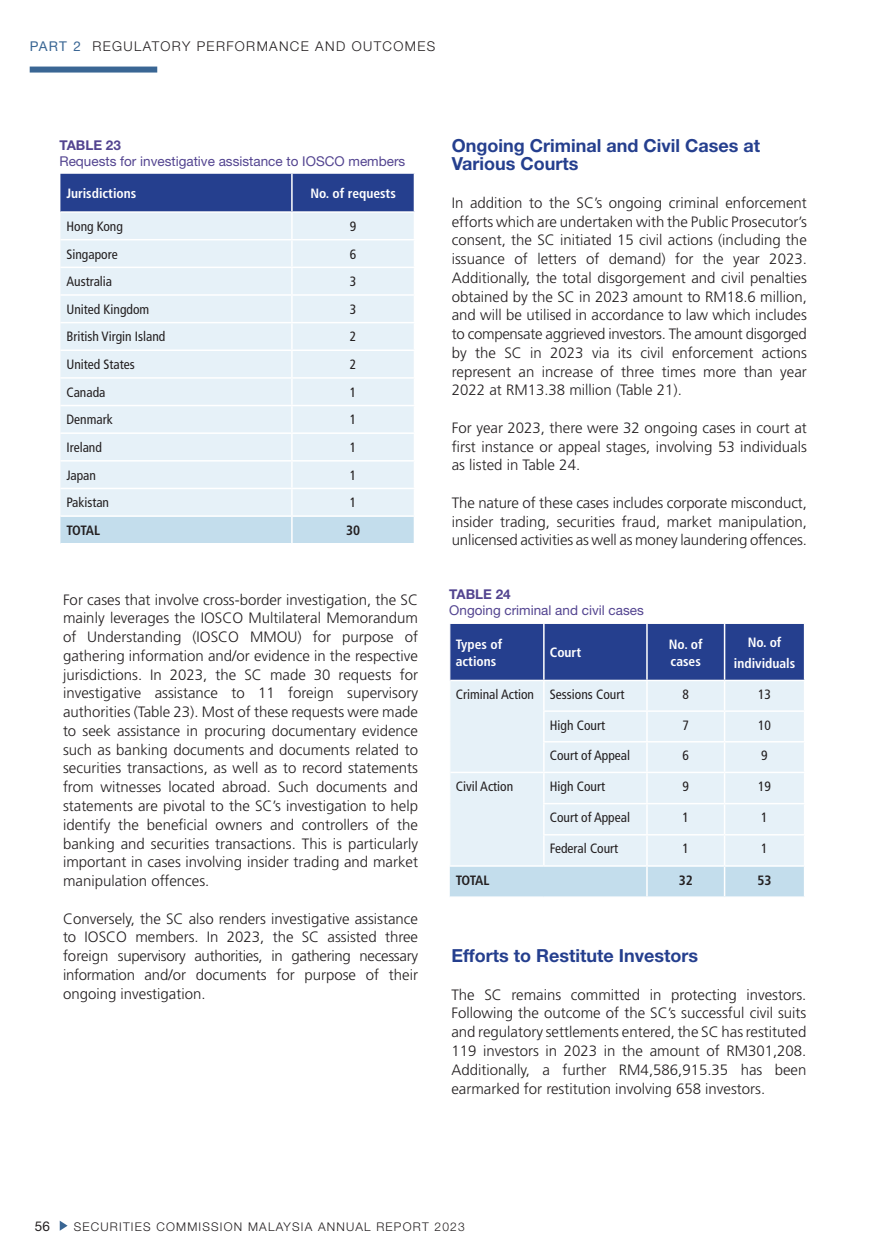
<style>
.page{position:relative;width:890px;height:1260px;background:#fff}
.page>*{position:absolute;margin:0;border:0;box-sizing:border-box;transform-origin:0 0}
.t1{font:700 18px/18.8px "Helvetica Neue LT Std";color:#253f8e}
.t2{font:300 15px/18.8px "Frutiger LT Std";color:#231f20;text-align:justify}
.t3{font:condensed 13.5px "Frutiger LT Std";color:#231f20}
.t4{font:13.5px "Helvetica Neue LT Std";color:#534490}
.t5{font:700 condensed 13.5px/16.5px "Frutiger LT Std";color:#fff}
.t6{font:300 13.5px "Helvetica Neue LT Std";letter-spacing:.1em;color:#231f20}
.t7{font:700 condensed 13.5px "Frutiger LT Std";letter-spacing:-.045em;color:#231f20}
.t8{font:700 13.5px "Helvetica Neue LT Std";color:#534490}
.t9{font:13.5px "Helvetica Neue LT Std";color:#231f20}
.t10{font:300 12px "Helvetica Neue LT Std";letter-spacing:.1em;color:#231f20}
.s1{font-weight:400;color:#3a6694}
</style>
<div class="page">
<svg style="left:60px;top:1221px;width:8px;height:10px"></svg>
<div style="left:30px;top:67px;width:127px;height:6px;background:#3a6694"></div>
<svg style="left:60px;top:174px;width:355px;height:369px;background:#d1deec"></svg>
<div style="left:450px;top:741px;width:354px;height:124px;background:#e6f1f8"></div>
<hr style="left:647px;top:741px;width:78px;height:1px;background:#fff">
<hr style="left:647px;top:772px;width:78px;height:1px;background:#fff">
<hr style="left:647px;top:803px;width:78px;height:1px;background:#fff">
<hr style="left:647px;top:834px;width:78px;height:1px;background:#fff">
<hr style="left:725px;top:741px;width:80px;height:1px;background:#fff">
<hr style="left:725px;top:772px;width:80px;height:1px;background:#fff">
<hr style="left:725px;top:803px;width:80px;height:1px;background:#fff">
<hr style="left:725px;top:834px;width:80px;height:1px;background:#fff">
<hr style="left:543px;top:742px;width:2px;height:30px;background:#fff">
<hr style="left:646px;top:742px;width:2px;height:30px;background:#fff">
<hr style="left:543px;top:773px;width:2px;height:30px;background:#fff">
<hr style="left:646px;top:773px;width:2px;height:30px;background:#fff">
<hr style="left:543px;top:804px;width:2px;height:30px;background:#fff">
<hr style="left:646px;top:804px;width:2px;height:30px;background:#fff">
<hr style="left:543px;top:835px;width:2px;height:30px;background:#fff">
<hr style="left:646px;top:835px;width:2px;height:30px;background:#fff">
<hr style="left:724px;top:742px;width:1px;height:30px;background:#fff">
<hr style="left:724px;top:773px;width:1px;height:30px;background:#fff">
<hr style="left:724px;top:804px;width:1px;height:30px;background:#fff">
<hr style="left:724px;top:835px;width:1px;height:30px;background:#fff">
<svg style="left:450px;top:624px;width:355px;height:117px;background:#8b9dc5"></svg>
<hr style="left:543px;top:710px;width:104px;height:2px;background:#fff">
<hr style="left:543px;top:741px;width:104px;height:1px;background:#fff">
<hr style="left:450px;top:772px;width:94px;height:1px;background:#fff">
<hr style="left:544px;top:772px;width:103px;height:1px;background:#fff">
<hr style="left:543px;top:803px;width:104px;height:1px;background:#fff">
<hr style="left:543px;top:834px;width:104px;height:1px;background:#fff">
<div style="left:450px;top:866px;width:354px;height:30px;background:#c3ddec"></div>
<p class="t6" style="left:30px;top:38px;width:407px"><span class="s1">PART 2</span> REGULATORY PERFORMANCE AND OUTCOMES</p>
<p class="t8" style="left:59px;top:136px;width:63px">TABLE 23</p>
<p class="t4" style="left:59px;top:153px;width:347px">Requests for investigative assistance to IOSCO members</p>
<p class="t5" style="left:66px;top:185px;width:71px">Jurisdictions</p>
<p class="t5" style="left:310px;top:185px;width:87px">No. of requests</p>
<p class="t3" style="left:66px;top:218px;width:58px">Hong Kong</p>
<p class="t3" style="left:350px;top:218px;width:8px">9</p>
<p class="t3" style="left:66px;top:246px;width:53px">Singapore</p>
<p class="t3" style="left:350px;top:246px;width:8px">6</p>
<p class="t3" style="left:66px;top:274px;width:47px">Australia</p>
<p class="t3" style="left:350px;top:274px;width:8px">3</p>
<p class="t3" style="left:66px;top:301px;width:84px">United Kingdom</p>
<p class="t3" style="left:350px;top:301px;width:8px">3</p>
<p class="t3" style="left:66px;top:329px;width:100px">British Virgin Island</p>
<p class="t3" style="left:350px;top:329px;width:8px">2</p>
<p class="t3" style="left:66px;top:357px;width:70px">United States</p>
<p class="t3" style="left:350px;top:357px;width:8px">2</p>
<p class="t3" style="left:66px;top:384px;width:41px">Canada</p>
<p class="t3" style="left:350px;top:384px;width:8px">1</p>
<p class="t3" style="left:66px;top:412px;width:48px">Denmark</p>
<p class="t3" style="left:350px;top:412px;width:8px">1</p>
<p class="t3" style="left:66px;top:439px;width:37px">Ireland</p>
<p class="t3" style="left:350px;top:439px;width:8px">1</p>
<p class="t3" style="left:66px;top:467px;width:31px">Japan</p>
<p class="t3" style="left:350px;top:467px;width:8px">1</p>
<p class="t3" style="left:66px;top:495px;width:44px">Pakistan</p>
<p class="t3" style="left:350px;top:495px;width:8px">1</p>
<p class="t7" style="left:66px;top:522px;width:35px">TOTAL</p>
<p class="t7" style="left:346px;top:522px;width:16px">30</p>
<p class="t2" style="left:63px;top:590px;width:357px">For cases that involve cross-border investigation, the SC mainly leverages the IOSCO Multilateral Memorandum of Understanding (IOSCO MMOU) for purpose of gathering information and/or evidence in the respective jurisdictions. In 2023, the SC made 30 requests for investigative assistance to 11 foreign supervisory authorities (Table 23). Most of these requests were made to seek assistance in procuring documentary evidence such as banking documents and documents related to securities transactions, as well as to record statements from witnesses located abroad. Such documents and statements are pivotal to the SC’s investigation to help identify the beneficial owners and controllers of the banking and securities transactions. This is particularly important in cases involving insider trading and market manipulation offences.</p>
<p class="t2" style="left:63px;top:909px;width:357px">Conversely, the SC also renders investigative assistance to IOSCO members. In 2023, the SC assisted three foreign supervisory authorities, in gathering necessary information and/or documents for purpose of their ongoing investigation.</p>
<p class="t1" style="left:452px;top:135px;width:310px">Ongoing Criminal and Civil Cases at<br>Various Courts</p>
<p class="t2" style="left:452px;top:194px;width:357px">In addition to the SC’s ongoing criminal enforcement efforts which are undertaken with the Public Prosecutor’s consent, the SC initiated 15 civil actions (including the issuance of letters of demand) for the year 2023.<br>Additionally, the total disgorgement and civil penalties obtained by the SC in 2023 amount to RM18.6 million, and will be utilised in accordance to law which includes to compensate aggrieved investors. The amount disgorged by the SC in 2023 via its civil enforcement actions represent an increase of three times more than year 2022 at RM13.38 million (Table 21).</p>
<p class="t2" style="left:452px;top:419px;width:357px">For year 2023, there were 32 ongoing cases in court at first instance or appeal stages, involving 53 individuals as listed in Table 24.</p>
<p class="t2" style="left:452px;top:494px;width:357px">The nature of these cases includes corporate misconduct, insider trading, securities fraud, market manipulation, unlicensed activities as well as money laundering offences.</p>
<p class="t8" style="left:449px;top:585px;width:63px">TABLE 24</p>
<p class="t4" style="left:449px;top:602px;width:196px">Ongoing criminal and civil cases</p>
<p class="t5" style="left:456px;top:636px;width:48px">Types of actions</p>
<p class="t5" style="left:550px;top:644px;width:33px">Court</p>
<p class="t5" style="left:669px;top:636px;width:35px">No. of cases</p>
<p class="t5" style="left:748px;top:634px;width:35px">No. of</p>
<p class="t5" style="left:734px;top:655px;width:63px">individuals</p>
<p class="t3" style="left:456px;top:686px;width:80px">Criminal Action</p>
<p class="t3" style="left:550px;top:686px;width:76px">Sessions Court</p>
<p class="t3" style="left:682px;top:686px;width:8px">8</p>
<p class="t3" style="left:758px;top:686px;width:14px">13</p>
<p class="t3" style="left:550px;top:717px;width:57px">High Court</p>
<p class="t3" style="left:682px;top:717px;width:8px">7</p>
<p class="t3" style="left:758px;top:717px;width:14px">10</p>
<p class="t3" style="left:550px;top:748px;width:82px">Court of Appeal</p>
<p class="t3" style="left:682px;top:748px;width:8px">6</p>
<p class="t3" style="left:761px;top:748px;width:8px">9</p>
<p class="t3" style="left:456px;top:778px;width:59px">Civil Action</p>
<p class="t3" style="left:550px;top:778px;width:57px">High Court</p>
<p class="t3" style="left:682px;top:778px;width:8px">9</p>
<p class="t3" style="left:758px;top:778px;width:14px">19</p>
<p class="t3" style="left:550px;top:810px;width:82px">Court of Appeal</p>
<p class="t3" style="left:682px;top:810px;width:8px">1</p>
<p class="t3" style="left:761px;top:810px;width:8px">1</p>
<p class="t3" style="left:550px;top:841px;width:70px">Federal Court</p>
<p class="t3" style="left:682px;top:841px;width:8px">1</p>
<p class="t3" style="left:761px;top:841px;width:8px">1</p>
<p class="t7" style="left:456px;top:872px;width:35px">TOTAL</p>
<p class="t7" style="left:679px;top:872px;width:16px">32</p>
<p class="t7" style="left:757px;top:872px;width:16px">53</p>
<p class="t1" style="left:451px;top:945px;width:248px">Efforts to Restitute Investors</p>
<p class="t2" style="left:451px;top:985px;width:357px">The SC remains committed in protecting investors.<br>Following the outcome of the SC’s successful civil suits and regulatory settlements entered, the SC has restituted 119 investors in 2023 in the amount of RM301,208.<br>Additionally, a further RM4,586,915.35 has been earmarked for restitution involving 658 investors.</p>
<p class="t9" style="left:35px;top:1218px;width:17px">56</p>
<p class="t10" style="left:74px;top:1219px;width:392px">SECURITIES COMMISSION MALAYSIA ANNUAL REPORT 2023</p>
</div>
